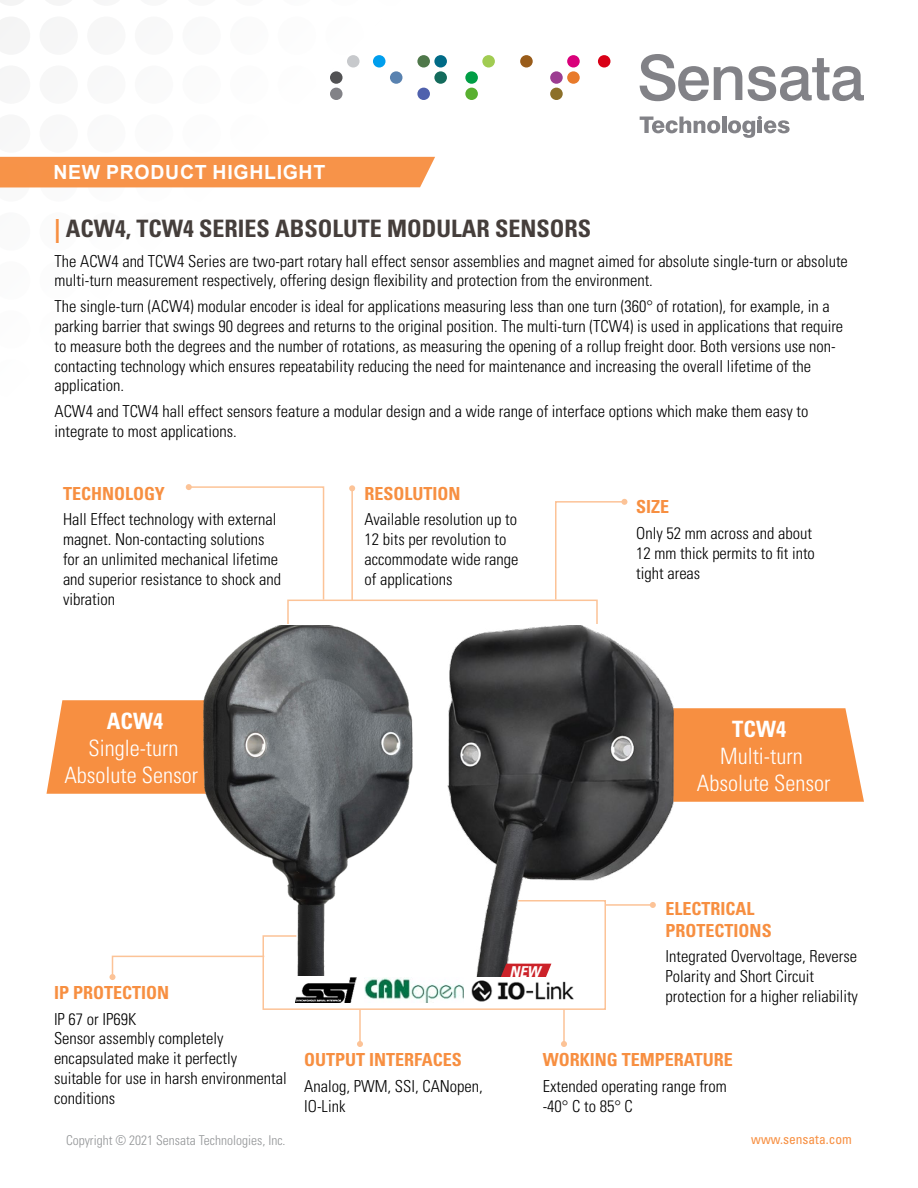
<style>
.page{position:relative;width:918px;height:1188px;background:#fff}
.page>*{position:absolute;margin:0;border:0;box-sizing:border-box;transform-origin:0 0}
.t1{font:700 condensed 24px "Univers";color:#453e3b}
.t2{font:300 condensed 22.5px/27px "Univers";color:#fff;text-align:center}
.t3{font:700 condensed 22.5px "Univers";color:#fff}
.t4{font:700 19.5px "Arial";letter-spacing:.035em;color:#fff}
.t5{font:700 condensed 18px/21.6px "Univers";color:#f78f41}
.t6{font:300 condensed 16.5px/19.8px "Univers";color:#000}
.t7{font:italic 700 condensed 15px "Univers";color:#fff}
.t8{font:300 condensed 13.5px "Univers";color:#939597}
.t9{font:condensed 13.5px "Univers LT Std";color:#f78f41}
.s1{color:#f78f41}
</style>
<div class="page">
<svg style="left:47px;top:700px;width:155px;height:94px;background:#f7944b"></svg>
<svg style="left:701px;top:708px;width:163px;height:94px;background:#f7954c"></svg>
<svg style="left:0;top:0;width:23px;height:5px"></svg>
<svg style="left:0;top:17px;width:20px;height:23px"></svg>
<div style="left:40px;top:16px;width:38px;height:39px;background:#f6f6f6;border-radius:50%"></div>
<div style="left:87px;top:16px;width:39px;height:39px;background:#f7f7f8;border-radius:50%"></div>
<div style="left:135px;top:16px;width:38px;height:39px;background:#f8f9f9;border-radius:50%"></div>
<div style="left:182px;top:16px;width:39px;height:39px;background:#fafafa;border-radius:50%"></div>
<div style="left:230px;top:16px;width:38px;height:39px;background:#fbfbfb;border-radius:50%"></div>
<div style="left:40px;top:65px;width:38px;height:39px;background:#f7f7f8;border-radius:50%"></div>
<div style="left:87px;top:65px;width:39px;height:39px;background:#f8f9f9;border-radius:50%"></div>
<div style="left:135px;top:65px;width:38px;height:39px;background:#fafafa;border-radius:50%"></div>
<div style="left:182px;top:65px;width:39px;height:39px;background:#fbfbfb;border-radius:50%"></div>
<div style="left:40px;top:212px;width:38px;height:39px;background:#fbfbfb;border-radius:50%"></div>
<img style="left:202px;top:626px;width:211px;height:273px">
<img style="left:447px;top:626px;width:254px;height:273px">
<svg style="left:0;top:156px;width:435px;height:32px;background:#f79953"></svg>
<svg style="left:640px;top:54px;width:102px;height:47px"></svg>
<svg style="left:748px;top:58px;width:116px;height:43px"></svg>
<svg style="left:640px;top:117px;width:80px;height:16px"></svg>
<hr style="left:722px;top:117px;width:4px;height:16px;background:#828287">
<svg style="left:728px;top:116px;width:62px;height:22px"></svg>
<div style="left:330px;top:88px;width:13px;height:12px;background:#828287;border-radius:50%"></div>
<div style="left:373px;top:55px;width:13px;height:13px;background:#009eed;border-radius:50%"></div>
<div style="left:390px;top:71px;width:12px;height:13px;background:#5982b0;border-radius:50%"></div>
<div style="left:417px;top:55px;width:13px;height:13px;background:#4f784a;border-radius:50%"></div>
<div style="left:434px;top:55px;width:13px;height:13px;background:#006b87;border-radius:50%"></div>
<div style="left:434px;top:71px;width:13px;height:13px;background:#146b5c;border-radius:50%"></div>
<div style="left:417px;top:88px;width:13px;height:12px;background:#4f61ad;border-radius:50%"></div>
<div style="left:482px;top:55px;width:13px;height:13px;background:#a1cc52;border-radius:50%"></div>
<div style="left:465px;top:71px;width:13px;height:13px;background:#009e45;border-radius:50%"></div>
<div style="left:465px;top:88px;width:13px;height:12px;background:#59b030;border-radius:50%"></div>
<div style="left:567px;top:55px;width:13px;height:13px;background:#d9007a;border-radius:50%"></div>
<div style="left:550px;top:71px;width:13px;height:13px;background:#9c3d91;border-radius:50%"></div>
<div style="left:567px;top:71px;width:13px;height:13px;background:#e87a2b;border-radius:50%"></div>
<div style="left:550px;top:88px;width:13px;height:12px;background:#8c7029;border-radius:50%"></div>
<div style="left:598px;top:55px;width:12px;height:13px;background:#d90017;border-radius:50%"></div>
<div style="left:347px;top:55px;width:13px;height:13px;background:#c7c9cc;border-radius:50%"></div>
<div style="left:330px;top:71px;width:13px;height:13px;background:#525254;border-radius:50%"></div>
<div style="left:520px;top:55px;width:13px;height:13px;background:#995c1a;border-radius:50%"></div>
<svg style="left:186px;top:484px;width:139px;height:116px"></svg>
<svg style="left:554px;top:499px;width:73px;height:101px"></svg>
<hr style="left:351px;top:488px;width:2px;height:113px;background:#fcc397">
<svg style="left:349px;top:485px;width:6px;height:6px"></svg>
<div style="left:287px;top:600px;width:311px;height:25px;border:2px solid #fcc397"></div>
<hr style="left:606px;top:904px;width:47px;height:2px;background:#fcc397">
<svg style="left:650px;top:902px;width:6px;height:6px"></svg>
<hr style="left:359px;top:1010px;width:2px;height:34px;background:#fcc397">
<svg style="left:357px;top:1041px;width:6px;height:6px"></svg>
<hr style="left:563px;top:1010px;width:2px;height:34px;background:#fcc397">
<svg style="left:561px;top:1041px;width:6px;height:6px"></svg>
<svg style="left:110px;top:899px;width:497px;height:112px"></svg>
<img style="left:295px;top:976px;width:61px;height:27px">
<img style="left:365px;top:978px;width:99px;height:25px">
<img style="left:472px;top:978px;width:103px;height:25px">
<p class="t4" style="left:53px;top:159px;width:273px">NEW PRODUCT HIGHLIGHT</p>
<h1 class="t1" style="left:55px;top:213px;width:538px"><span class="s1">|</span> ACW4, TCW4 SERIES ABSOLUTE MODULAR SENSORS</h1>
<p class="t6" style="left:55px;top:251px;width:795px">The ACW4 and TCW4 Series are two-part rotary hall effect sensor assemblies and magnet aimed for absolute single-turn or absolute multi-turn measurement respectively, offering design flexibility and protection from the environment.</p>
<p class="t6" style="left:55px;top:296px;width:790px">The single-turn (ACW4) modular encoder is ideal for applications measuring less than one turn (360° of rotation), for example, in a parking barrier that swings 90 degrees and returns to the original position. The multi-turn (TCW4) is used in applications that require to measure both the degrees and the number of rotations, as measuring the opening of a rollup freight door. Both versions use non&shy;contacting technology which ensures repeatability reducing the need for maintenance and increasing the overall lifetime of the application.</p>
<p class="t6" style="left:55px;top:401px;width:756px">ACW4 and TCW4 hall effect sensors feature a modular design and a wide range of interface options which make them easy to integrate to most applications.</p>
<p class="t5" style="left:63px;top:482px;width:104px">TECHNOLOGY</p>
<p class="t6" style="left:63px;top:510px;width:220px">Hall Effect technology with external magnet. Non-contacting solutions for an unlimited mechanical lifetime and superior resistance to shock and vibration</p>
<h2 class="t3" style="left:107px;top:707px;width:58px">ACW4</h2>
<h2 class="t2" style="left:64px;top:735px;width:135px">Single-turn<br>Absolute Sensor</h2>
<p class="t5" style="left:364px;top:482px;width:98px">RESOLUTION</p>
<p class="t6" style="left:364px;top:510px;width:155px">Available resolution up to<br>12 bits per revolution to accommodate wide range of applications</p>
<p class="t5" style="left:636px;top:496px;width:35px">SIZE</p>
<p class="t6" style="left:636px;top:523px;width:180px">Only 52 mm across and about<br>12 mm thick permits to fit into tight areas</p>
<h2 class="t3" style="left:732px;top:715px;width:55px">TCW4</h2>
<h2 class="t2" style="left:697px;top:743px;width:135px">Multi-turn<br>Absolute Sensor</h2>
<p class="t5" style="left:54px;top:982px;width:117px">IP PROTECTION</p>
<p class="t6" style="left:54px;top:1009px;width:234px">IP 67 or IP69K<br>Sensor assembly completely encapsulated make it perfectly suitable for use in harsh environmental conditions</p>
<p class="t5" style="left:304px;top:1049px;width:159px">OUTPUT INTERFACES</p>
<p class="t6" style="left:304px;top:1076px;width:180px">Analog, PWM, SSI, CANopen,<br>IO-Link</p>
<p class="t7" style="left:509px;top:962px;width:32px">NEW</p>
<p class="t5" style="left:666px;top:898px;width:108px">ELECTRICAL<br>PROTECTIONS</p>
<p class="t6" style="left:666px;top:947px;width:194px">Integrated Overvoltage, Reverse<br>Polarity and Short Circuit protection for a higher reliability</p>
<p class="t5" style="left:543px;top:1049px;width:191px">WORKING TEMPERATURE</p>
<p class="t6" style="left:543px;top:1076px;width:186px">Extended operating range from -40° C to 85° C</p>
<p class="t8" style="left:66px;top:1132px;width:221px">Copyright © 2021 Sensata Technologies, Inc.</p>
<p class="t9" style="left:751px;top:1130px;width:102px">www.sensata.com</p>
</div>
